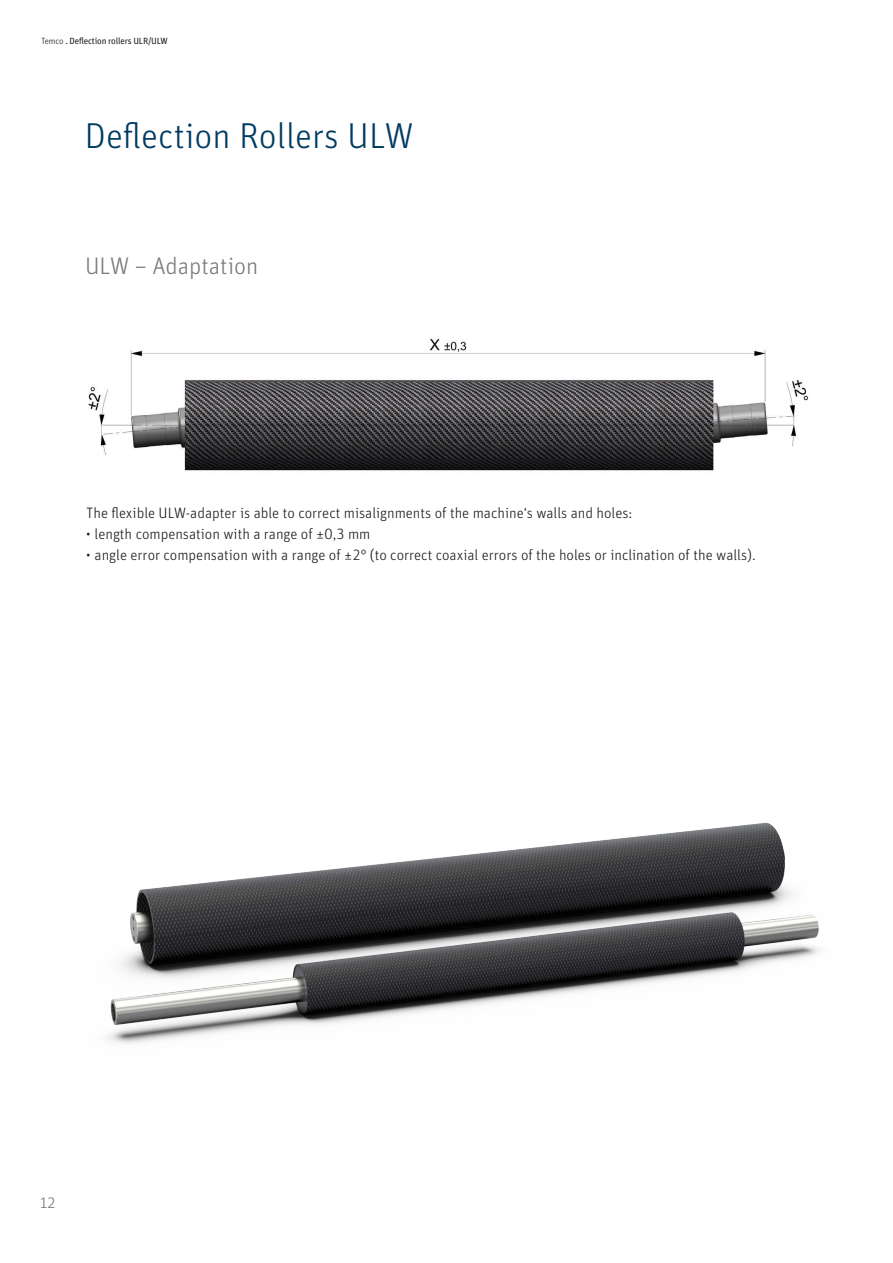
<style>
.page{position:relative;width:893px;height:1263px;background:#fff}
.page>*{position:absolute;margin:0;border:0;box-sizing:border-box;transform-origin:0 0}
.t1{font:300 36px "Unit Pro";color:#003b61}
.t2{font:300 24px "Unit Pro";color:#7c7b7b}
.t3{font:300 16.5px "Unit Pro";color:#7c7b7b}
.t4{font:300 15px "Unit Pro";color:#1d1d1b}
.t5{font:9px "Unit Pro 2";letter-spacing:-.02em;color:#1d1d1b}
.s1{font-family:"Unit Pro Light 2"}
</style>
<div class="page">
<img style="left:88px;top:338px;width:720px;height:133px">
<img style="left:107px;top:822px;width:713px;height:222px">
<p class="t5" style="left:41px;top:34px;width:128px"><span class="s1">Temco</span> . Deflection rollers ULR/ULW</p>
<h1 class="t1" style="left:85px;top:110px;width:330px">Deflection Rollers ULW</h1>
<h2 class="t2" style="left:85px;top:249px;width:175px">ULW – Adaptation</h2>
<p class="t4" style="left:86px;top:502px;width:548px">The flexible ULW-adapter is able to correct misalignments of the machine‘s walls and holes:</p>
<p class="t4" style="left:86px;top:523px;width:286px">• length compensation with a range of ±0,3 mm</p>
<p class="t4" style="left:86px;top:544px;width:671px">• angle error compensation with a range of ±2° (to correct coaxial errors of the holes or inclination of the walls).</p>
<p class="t3" style="left:40px;top:1191px;width:17px">12</p>
</div>
